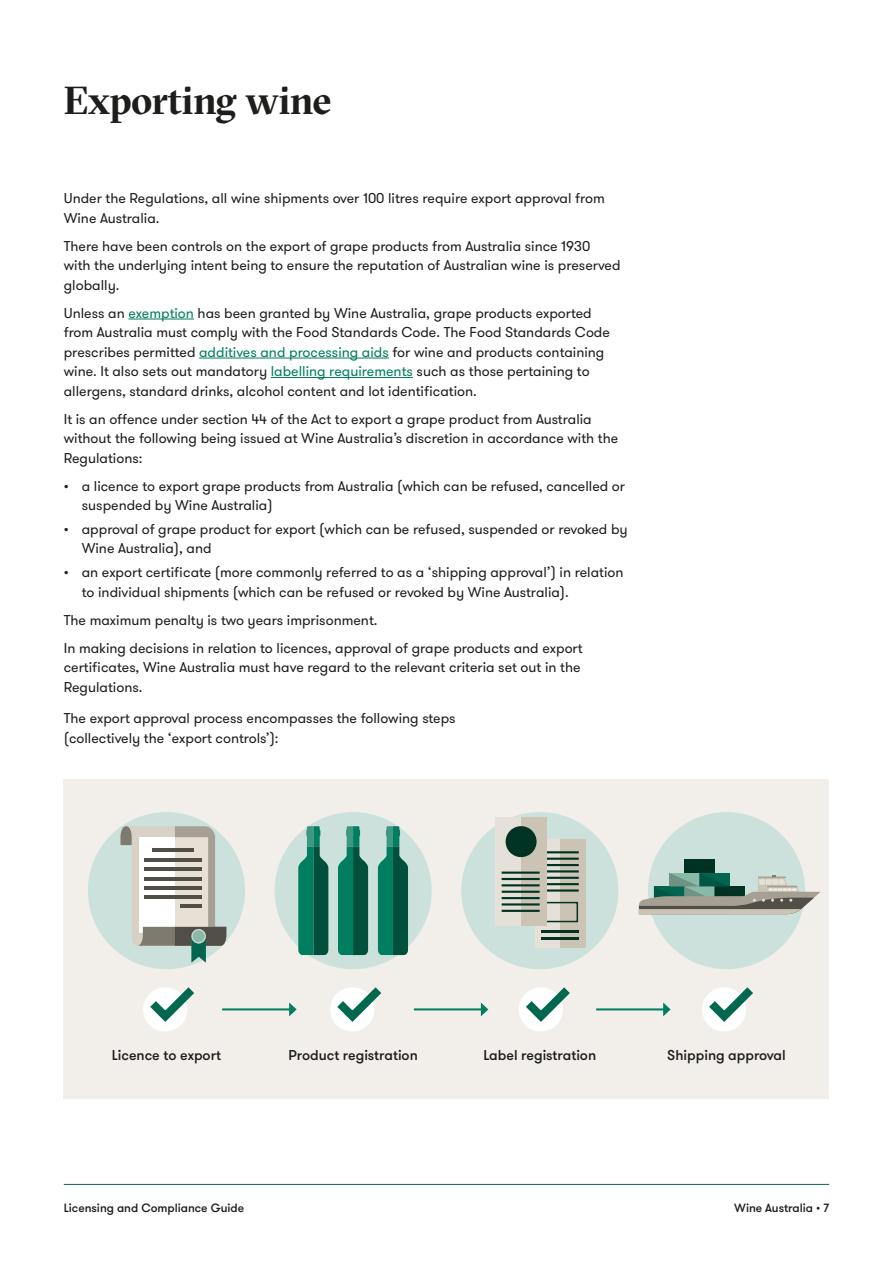
<style>
.page{position:relative;width:893px;height:1263px;background:#fff}
.page>*{position:absolute;margin:0;border:0;box-sizing:border-box;transform-origin:0 0}
.t1{font:700 39px "GT Sectra Fine";letter-spacing:-.01em;color:#1d1d1b}
.t2{font:14.25px/19.5px "GT Walsheim";color:#1d1d1b}
.t3{font:500 14.25px "GT Walsheim";color:#1d1d1b}
.t4{font:500 12px "GT Walsheim";color:#1d1d1b}
.s1{color:#007e5f}
</style>
<div class="page">
<hr style="left:64px;top:1184px;width:765px;height:1px;background:#00684e">
<div style="left:64px;top:779px;width:765px;height:320px;background:#f2efeb"></div>
<div style="left:461px;top:812px;width:157px;height:157px;background:#cce1dc;border-radius:50%"></div>
<div style="left:648px;top:812px;width:157px;height:157px;background:#cce1dc;border-radius:50%"></div>
<div style="left:275px;top:812px;width:157px;height:157px;background:#cce1dc;border-radius:50%"></div>
<div style="left:88px;top:812px;width:157px;height:157px;background:#cce1dc;border-radius:50%"></div>
<svg style="left:535px;top:839px;width:25px;height:109px"></svg>
<div style="left:560px;top:839px;width:25px;height:109px;background:#cbc4b5"></div>
<hr style="left:541px;top:889px;width:38px;height:2px;background:#003324">
<hr style="left:541px;top:883px;width:38px;height:2px;background:#003324">
<hr style="left:541px;top:877px;width:38px;height:2px;background:#003324">
<hr style="left:541px;top:870px;width:38px;height:2px;background:#003324">
<hr style="left:541px;top:864px;width:38px;height:2px;background:#003324">
<hr style="left:541px;top:858px;width:38px;height:2px;background:#003324">
<hr style="left:541px;top:851px;width:38px;height:2px;background:#003324">
<hr style="left:541px;top:937px;width:38px;height:2px;background:#003324">
<hr style="left:541px;top:931px;width:38px;height:2px;background:#003324">
<div style="left:541px;top:902px;width:37px;height:20px;border:2px solid #003324"></div>
<hr style="left:128px;top:319px;width:66px;height:1px;background:#007e5f">
<hr style="left:199px;top:358px;width:190px;height:1px;background:#007e5f">
<hr style="left:271px;top:377px;width:142px;height:1px;background:#007e5f">
<svg style="left:120px;top:826px;width:106px;height:137px"></svg>
<svg style="left:298px;top:826px;width:30px;height:129px;background:#257e68"></svg>
<svg style="left:338px;top:826px;width:30px;height:129px;background:#227c66"></svg>
<svg style="left:378px;top:826px;width:30px;height:129px;background:#227c66"></svg>
<div style="left:496px;top:817px;width:25px;height:109px;background:#e5e0d8"></div>
<div style="left:521px;top:817px;width:25px;height:109px;background:#cbc4b5"></div>
<hr style="left:502px;top:910px;width:38px;height:2px;background:#003324">
<hr style="left:502px;top:903px;width:38px;height:2px;background:#003324">
<hr style="left:502px;top:897px;width:38px;height:2px;background:#003324">
<hr style="left:502px;top:891px;width:38px;height:2px;background:#003324">
<hr style="left:502px;top:884px;width:38px;height:2px;background:#003324">
<hr style="left:502px;top:878px;width:38px;height:2px;background:#003324">
<hr style="left:502px;top:871px;width:38px;height:3px;background:#003324">
<div style="left:506px;top:826px;width:31px;height:31px;background:#003324;border-radius:50%"></div>
<svg style="left:639px;top:859px;width:182px;height:55px"></svg>
<div style="left:519px;top:987px;width:44px;height:44px;background:#fff;border-radius:50%"></div>
<svg style="left:519px;top:987px;width:51px;height:41px"></svg>
<div style="left:702px;top:987px;width:44px;height:44px;background:#fff;border-radius:50%"></div>
<svg style="left:702px;top:987px;width:51px;height:41px"></svg>
<div style="left:330px;top:987px;width:44px;height:44px;background:#fff;border-radius:50%"></div>
<svg style="left:330px;top:987px;width:52px;height:41px"></svg>
<div style="left:143px;top:987px;width:44px;height:44px;background:#fff;border-radius:50%"></div>
<svg style="left:143px;top:987px;width:51px;height:41px"></svg>
<hr style="left:222px;top:1008px;width:69px;height:2px;background:#007e5f">
<svg style="left:289px;top:1002px;width:8px;height:14px"></svg>
<hr style="left:414px;top:1008px;width:68px;height:2px;background:#007e5f">
<svg style="left:481px;top:1002px;width:7px;height:14px"></svg>
<hr style="left:596px;top:1008px;width:69px;height:2px;background:#007e5f">
<svg style="left:663px;top:1002px;width:8px;height:14px"></svg>
<h1 class="t1" style="left:64px;top:76px;width:269px">Exporting wine</h1>
<p class="t2" style="left:64px;top:189px;width:542px">Under the Regulations, all wine shipments over 100 litres require export approval from<br>Wine Australia.</p>
<p class="t2" style="left:64px;top:236px;width:558px">There have been controls on the export of grape products from Australia since 1930 with the underlying intent being to ensure the reputation of Australian wine is preserved globally.</p>
<p class="t2" style="left:64px;top:303px;width:548px">Unless an <span class="s1">exemption</span> has been granted by Wine Australia, grape products exported from Australia must comply with the Food Standards Code. The Food Standards Code prescribes permitted <span class="s1">additives and processing aids</span> for wine and products containing wine. It also sets out mandatory <span class="s1">labelling requirements</span> such as those pertaining to allergens, standard drinks, alcohol content and lot identification.</p>
<p class="t2" style="left:64px;top:409px;width:556px">It is an offence under section 44 of the Act to export a grape product from Australia without the following being issued at Wine Australia’s discretion in accordance with the<br>Regulations:</p>
<p class="t2" style="left:82px;top:476px;width:545px;text-indent:-18px">• a licence to export grape products from Australia (which can be refused, cancelled or suspended by Wine Australia)</p>
<p class="t2" style="left:82px;top:519px;width:547px;text-indent:-18px">• approval of grape product for export (which can be refused, suspended or revoked by<br>Wine Australia), and</p>
<p class="t2" style="left:82px;top:563px;width:543px;text-indent:-18px">• an export certificate (more commonly referred to as a ‘shipping approval’) in relation to individual shipments (which can be refused or revoked by Wine Australia).</p>
<p class="t2" style="left:64px;top:606px;width:520px;line-height:28px">The maximum penalty is two years imprisonment.<br>In making decisions in relation to licences, approval of grape products and export</p>
<p class="t2" style="left:64px;top:658px;width:518px">certificates, Wine Australia must have regard to the relevant criteria set out in the<br>Regulations.</p>
<p class="t2" style="left:64px;top:709px;width:393px">The export approval process encompasses the following steps (collectively the ‘export controls’):</p>
<p class="t3" style="left:112px;top:1046px;width:111px">Licence to export</p>
<p class="t3" style="left:288px;top:1046px;width:131px">Product registration</p>
<p class="t3" style="left:483px;top:1046px;width:114px">Label registration</p>
<p class="t3" style="left:667px;top:1046px;width:120px">Shipping approval</p>
<p class="t4" style="left:64px;top:1200px;width:182px">Licensing and Compliance Guide</p>
<p class="t4" style="left:734px;top:1200px;width:96px">Wine Australia • 7</p>
</div>
